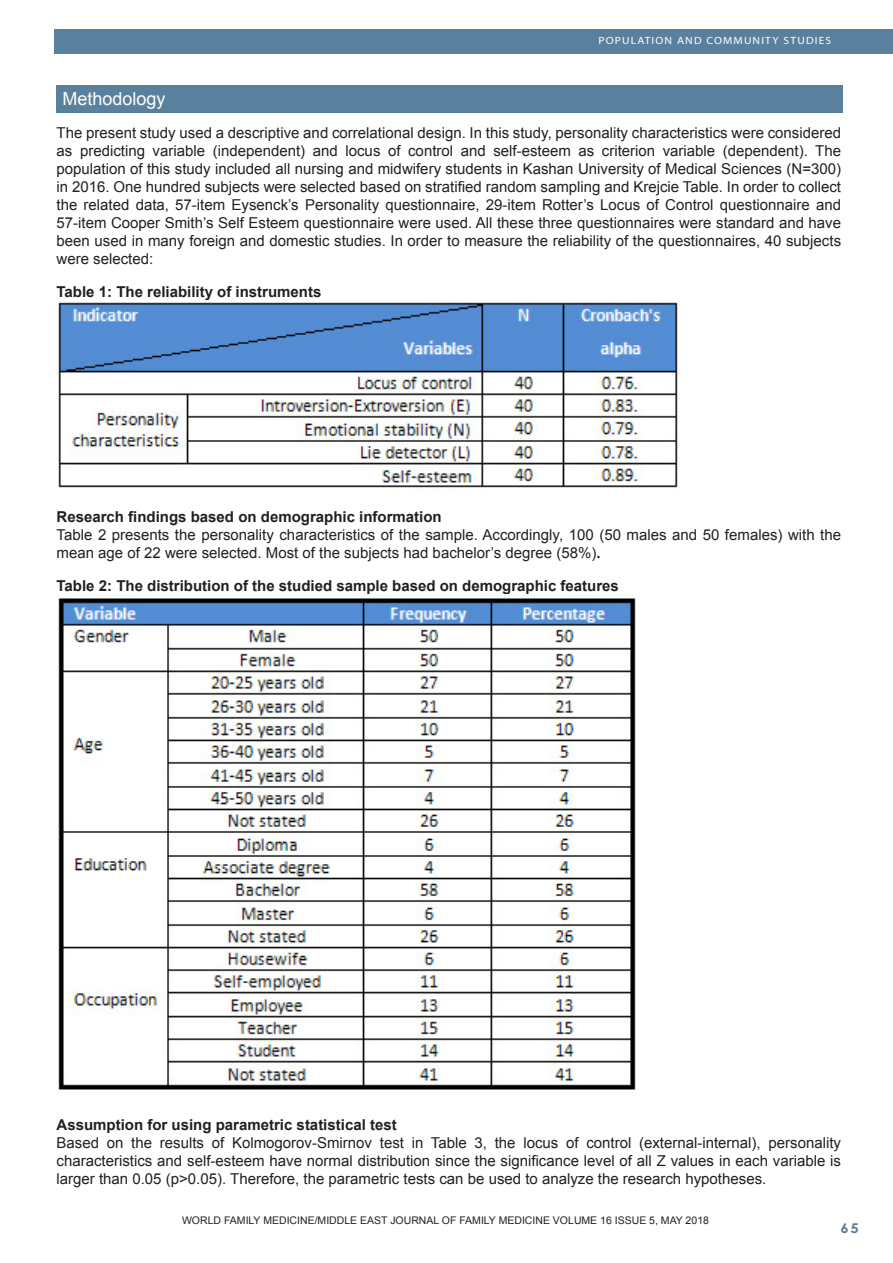
<style>
.page{position:relative;width:893px;height:1263px;background:#fff}
.page>*{position:absolute;margin:0;border:0;box-sizing:border-box;transform-origin:0 0}
.Footnote_Text{font:18px "Arial";color:#fff}
.Footnote_Text-2{font:15px/18px "Arial";color:#231f20;text-align:justify}
.Footnote_Text-3{font:700 15px "Arial";color:#231f20}
.t1{font:700 13.5px "Century Gothic";color:#59809c;scale:1.1 1}
.Footnote_Text-4{font:10.5px "Arial";color:#231f20}
.t2{font:10.5px "Myriad";letter-spacing:.1em;color:#fff;scale:1.1 1}
.s1{font-weight:700}
</style>
<div class="page">
<div style="left:54px;top:30px;width:839px;height:24px;background:#59809c"></div>
<div style="left:57px;top:86px;width:786px;height:26px;background:#59809c"></div>
<img style="left:58px;top:300px;width:620px;height:188px">
<img style="left:58px;top:597px;width:578px;height:493px">
<p class="t2" style="left:598px;top:35px;width:213px">POPULATION AND COMMUNITY STUDIES</p>
<p class="Footnote_Text" style="left:63px;top:86px;width:105px">Methodology</p>
<p class="Footnote_Text-2" style="left:57px;top:124px;width:786px">The present study used a descriptive and correlational design. In this study, personality characteristics were considered as predicting variable (independent) and locus of control and self-esteem as criterion variable (dependent). The population of this study included all nursing and midwifery students in Kashan University of Medical Sciences (N=300) in 2016. One hundred subjects were selected based on stratified random sampling and Krejcie Table. In order to collect the related data, 57-item Eysenck’s Personality questionnaire, 29-item Rotter’s Locus of Control questionnaire and 57-item Cooper Smith’s Self Esteem questionnaire were used. All these three questionnaires were standard and have been used in many foreign and domestic studies. In order to measure the reliability of the questionnaires, 40 subjects were selected:</p>
<p class="Footnote_Text-3" style="left:57px;top:282px;width:266px">Table 1: The reliability of instruments</p>
<p class="Footnote_Text-3" style="left:57px;top:507px;width:387px">Research findings based on demographic information</p>
<p class="Footnote_Text-2" style="left:57px;top:526px;width:786px">Table 2 presents the personality characteristics of the sample. Accordingly, 100 (50 males and 50 females) with the mean age of 22 were selected. Most of the subjects had bachelor’s degree (58%)<span class="s1">.</span></p>
<p class="Footnote_Text-3" style="left:57px;top:576px;width:564px">Table 2: The distribution of the studied sample based on demographic features</p>
<p class="Footnote_Text-3" style="left:57px;top:1114px;width:342px">Assumption for using parametric statistical test</p>
<p class="Footnote_Text-2" style="left:57px;top:1133px;width:786px">Based on the results of Kolmogorov-Smirnov test in Table 3, the locus of control (external-internal), personality characteristics and self-esteem have normal distribution since the significance level of all Z values in each variable is larger than 0.05 (p&gt;0.05). Therefore, the parametric tests can be used to analyze the research hypotheses.</p>
<p class="Footnote_Text-4" style="left:162px;top:1214px;width:569px">WORLD FAMILY MEDICINE/MIDDLE EAST JOURNAL OF FAMILY MEDICINE VOLUME 15 ISSUE10, DECEMBER 2017</p>
<p class="Footnote_Text-4" style="left:182px;top:1214px;width:528px">WORLD FAMILY MEDICINE/MIDDLE EAST JOURNAL OF FAMILY MEDICINE VOLUME 16 ISSUE 5, MAY 2018</p>
<p class="t1" style="left:840px;top:1218px;width:18px">65</p>
</div>
